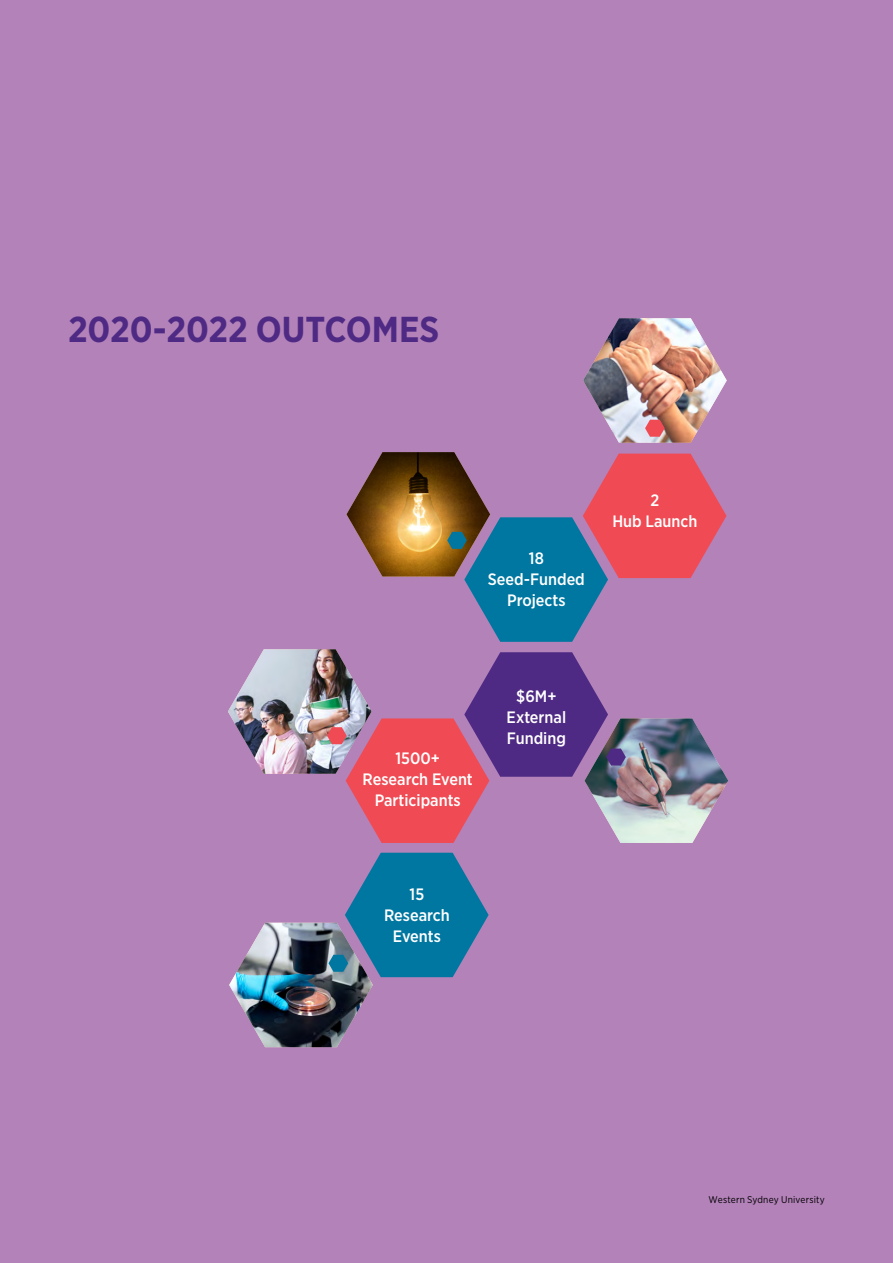
<style>
.page{position:relative;width:893px;height:1263px;background:#b382b9}
.page>*{position:absolute;margin:0;border:0;box-sizing:border-box;transform-origin:0 0}
.t1{font:700 36px "Gotham Narrow";color:#4f2a84}
.t2{font:500 16.5px/21px "Gotham Narrow";color:#fff;text-align:center}
.t3{font:9.75px "Gotham Narrow";letter-spacing:.02em;color:#000}
</style>
<div class="page">
<img style="left:583px;top:318px;width:144px;height:125px">
<svg style="left:229px;top:853px;width:260px;height:194px"></svg>
<svg style="left:346px;top:452px;width:380px;height:190px"></svg>
<img style="left:228px;top:649px;width:500px;height:194px">
<h1 class="t1" style="left:68px;top:306px;width:373px">2020-2022 OUTCOMES</h1>
<p class="t2" style="left:488px;top:548px;width:98px">18<br>Seed-Funded<br>Projects</p>
<p class="t2" style="left:612px;top:490px;width:87px">2<br>Hub Launch</p>
<p class="t2" style="left:363px;top:747px;width:112px">1500+<br>Research Event<br>Participants</p>
<p class="t2" style="left:384px;top:883px;width:67px">15<br>Research<br>Events</p>
<p class="t2" style="left:507px;top:685px;width:61px">$6M+<br>External<br>Funding</p>
<p class="t3" style="left:708px;top:1193px;width:118px">Western Sydney University</p>
</div>
